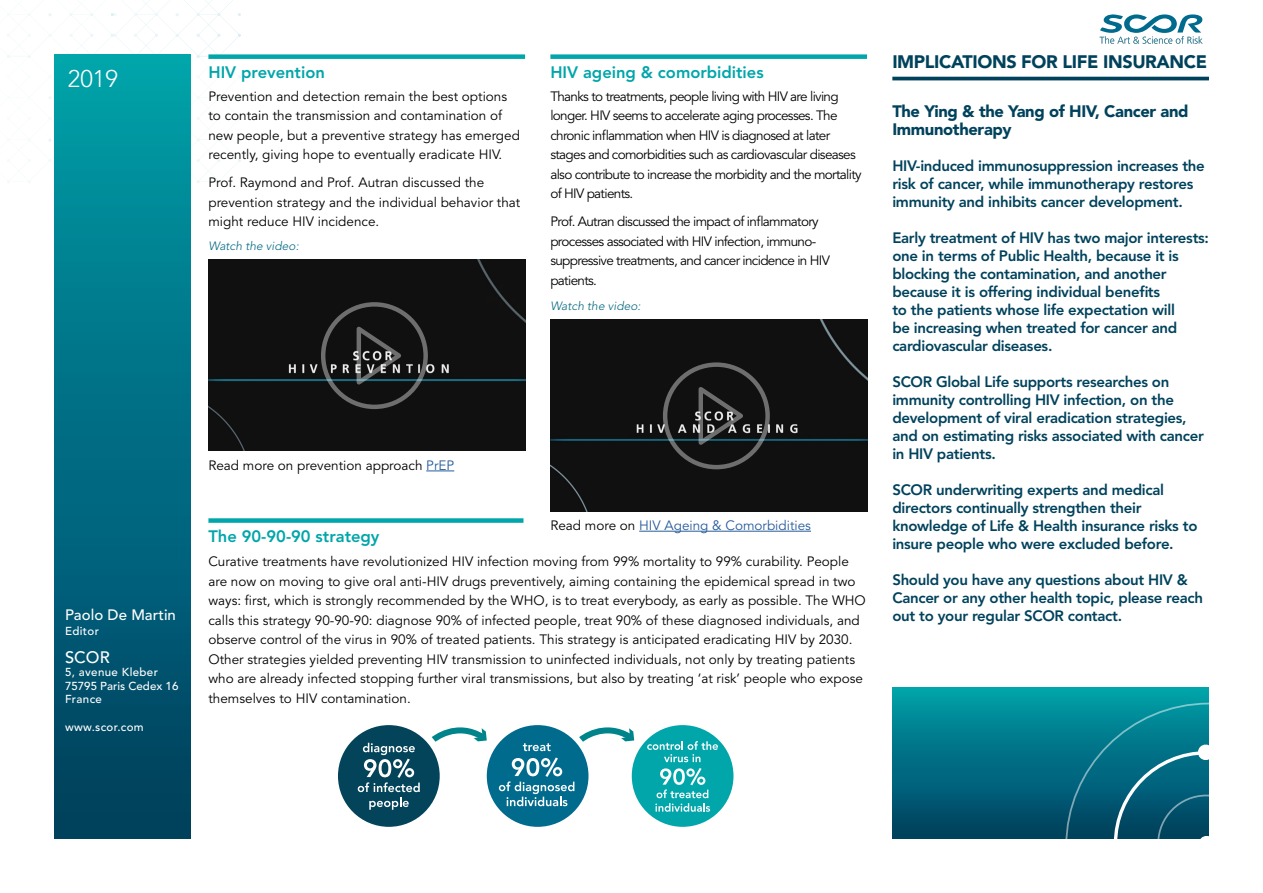
<style>
.page{position:relative;width:1263px;height:893px;background:#fff}
.page>*{position:absolute;margin:0;border:0;box-sizing:border-box;transform-origin:0 0}
.t1{font:300 24px "Avenir LT Std";color:#fff}
.t2{font:900 18px "Avenir LT Std";letter-spacing:-.02em;color:#00425c}
.t3{font:800 16.5px "Avenir LT Std";color:#00a6aa}
.t4{font:900 16.5px/18px "Avenir LT Std";letter-spacing:-.02em;color:#00425c}
.t5{font:500 16.5px "Avenir LT Std";color:#fff}
.t6{font:800 15px/18px "Avenir LT Std";letter-spacing:-.02em;color:#00425c}
.t7{font:500 15px "Avenir LT Std";letter-spacing:.005em;color:#fff}
.t8{font:13.5px/19.5px "Avenir LT Std";color:#000}
.t9{font:13.5px/19.5px "Avenir LT Std";letter-spacing:-.05em;color:#000}
.t10{font:13.5px "Avenir LT Std";color:#275b9b}
.t11{font:italic 300 12px "Avenir LT Std";letter-spacing:.005em;color:#006881}
.t12{font:500 11.55px/13.5px "Avenir LT Std";letter-spacing:.03em;color:#fff}
.s1{color:#275b9b}
.s2{color:#000}
</style>
<div class="page">
<svg style="left:7px;top:0;width:234px;height:183px"></svg>
<div style="left:54px;top:54px;width:136px;height:785px;background:linear-gradient(to bottom,#009fa9,#003d5d)"></div>
<svg style="left:1100px;top:14px;width:103px;height:19px"></svg>
<img style="left:1099px;top:36px;width:104px;height:8px">
<div style="left:208px;top:54px;width:317px;height:5px;background:#00a6aa"></div>
<div style="left:550px;top:54px;width:317px;height:5px;background:#00a6aa"></div>
<hr style="left:892px;top:77px;width:317px;height:3px;background:#00425c">
<svg style="left:426px;top:471px;width:28px;height:1px"></svg>
<hr style="left:639px;top:531px;width:172px;height:1px;background:#275b9b">
<div style="left:208px;top:259px;width:317px;height:192px;background:#101010"></div>
<div style="left:550px;top:320px;width:317px;height:191px;background:#101010"></div>
<div style="left:321px;top:302px;width:107px;height:107px;border:4px solid #fff;border-radius:50%"></div>
<svg style="left:354px;top:321px;width:51px;height:70px;background:#303233"></svg>
<div style="left:663px;top:362px;width:107px;height:107px;border:4px solid #fff;border-radius:50%"></div>
<svg style="left:696px;top:381px;width:51px;height:70px;background:#2f3132"></svg>
<div style="left:208px;top:518px;width:315px;height:5px;background:#00a6aa"></div>
<div style="left:892px;top:688px;width:317px;height:151px;background:linear-gradient(to bottom,#009fa9,#003d5d)"></div>
<svg style="left:1065px;top:703px;width:144px;height:136px;background:#0a6e84"></svg>
<div style="left:338px;top:725px;width:102px;height:102px;background:#03445b;border-radius:50%"></div>
<div style="left:487px;top:725px;width:101px;height:102px;background:#016b8e;border-radius:50%"></div>
<div style="left:632px;top:725px;width:101px;height:102px;background:#00a6a9;border-radius:50%"></div>
<svg style="left:428px;top:727px;width:59px;height:18px"></svg>
<svg style="left:575px;top:727px;width:60px;height:18px"></svg>
<svg style="left:358px;top:743px;width:62px;height:67px"></svg>
<svg style="left:647px;top:741px;width:71px;height:21px"></svg>
<svg style="left:655px;top:768px;width:55px;height:44px"></svg>
<svg style="left:523px;top:743px;width:28px;height:8px"></svg>
<svg style="left:499px;top:757px;width:75px;height:49px"></svg>
<h1 class="t1" style="left:68px;top:65px;width:51px">2019</h1>
<p class="t7" style="left:65px;top:607px;width:112px">Paolo De Martin</p>
<p class="t12" style="left:65px;top:624px;width:35px">Editor</p>
<p class="t5" style="left:65px;top:647px;width:46px">SCOR</p>
<p class="t12" style="left:65px;top:666px;width:115px">5, avenue Kleber<br>75795 Paris Cedex 16<br>France</p>
<p class="t12" style="left:65px;top:721px;width:80px">www.scor.com</p>
<p class="t3" style="left:208px;top:63px;width:118px">HIV prevention</p>
<p class="t3" style="left:550px;top:63px;width:215px">HIV ageing &amp; comorbidities</p>
<p class="t8" style="left:208px;top:87px;width:313px">Prevention and detection remain the best options to contain the transmission and contamination of new people, but a preventive strategy has emerged recently, giving hope to eventually eradicate HIV.</p>
<p class="t8" style="left:208px;top:173px;width:313px">Prof. Raymond and Prof. Autran discussed the prevention strategy and the individual behavior that might reduce HIV incidence.</p>
<p class="t11" style="left:208px;top:239px;width:92px">Watch the video:</p>
<p class="t9" style="left:550px;top:87px;width:313px">Thanks to treatments, people living with HIV are living longer. HIV seems to accelerate aging processes. The chronic inflammation when HIV is diagnosed at later stages and comorbidities such as cardiovascular diseases also contribute to increase the morbidity and the mortality of HIV patients.</p>
<p class="t9" style="left:550px;top:212px;width:281px">Prof. Autran discussed the impact of inflammatory processes associated with HIV infection, immuno&shy;suppressive treatments, and cancer incidence in HIV patients.</p>
<p class="t11" style="left:550px;top:299px;width:92px">Watch the video:</p>
<p class="t8" style="left:208px;top:456px;width:247px">Read more on prevention approach <span class="s1">PrEP</span></p>
<p class="t3" style="left:208px;top:527px;width:173px">The 90-90-90 strategy</p>
<p class="t10" style="left:550px;top:517px;width:262px"><span class="s2">Read more on</span> HIV Ageing &amp; Comorbidities</p>
<p class="t8" style="left:208px;top:552px;width:659px">Curative treatments have revolutionized HIV infection moving from 99% mortality to 99% curability. People are now on moving to give oral anti-HIV drugs preventively, aiming containing the epidemical spread in two ways: first, which is strongly recommended by the WHO, is to treat everybody, as early as possible. The WHO calls this strategy 90-90-90: diagnose 90% of infected people, treat 90% of these diagnosed individuals, and observe control of the virus in 90% of treated patients. This strategy is anticipated eradicating HIV by 2030.<br>Other strategies yielded preventing HIV transmission to uninfected individuals, not only by treating patients who are already infected stopping further viral transmissions, but also by treating ‘at risk’ people who expose themselves to HIV contamination.</p>
<h2 class="t2" style="left:892px;top:51px;width:316px">IMPLICATIONS FOR LIFE INSURANCE</h2>
<p class="t4" style="left:892px;top:103px;width:298px">The Ying &amp; the Yang of HIV, Cancer and<br>Immunotherapy</p>
<p class="t6" style="left:892px;top:157px;width:314px">HIV-induced immunosuppression increases the risk of cancer, while immunotherapy restores immunity and inhibits cancer development.</p>
<p class="t6" style="left:892px;top:229px;width:318px">Early treatment of HIV has two major interests: one in terms of Public Health, because it is blocking the contamination, and another because it is offering individual benefits<br>to the patients whose life expectation will<br>be increasing when treated for cancer and cardiovascular diseases.</p>
<p class="t6" style="left:892px;top:373px;width:313px">SCOR Global Life supports researches on immunity controlling HIV infection, on the development of viral eradication strategies, and on estimating risks associated with cancer in HIV patients.</p>
<p class="t6" style="left:892px;top:481px;width:307px">SCOR underwriting experts and medical directors continually strengthen their knowledge of Life &amp; Health insurance risks to insure people who were excluded before.</p>
<p class="t6" style="left:892px;top:571px;width:312px">Should you have any questions about HIV &amp;<br>Cancer or any other health topic, please reach out to your regular SCOR contact.</p>
</div>
